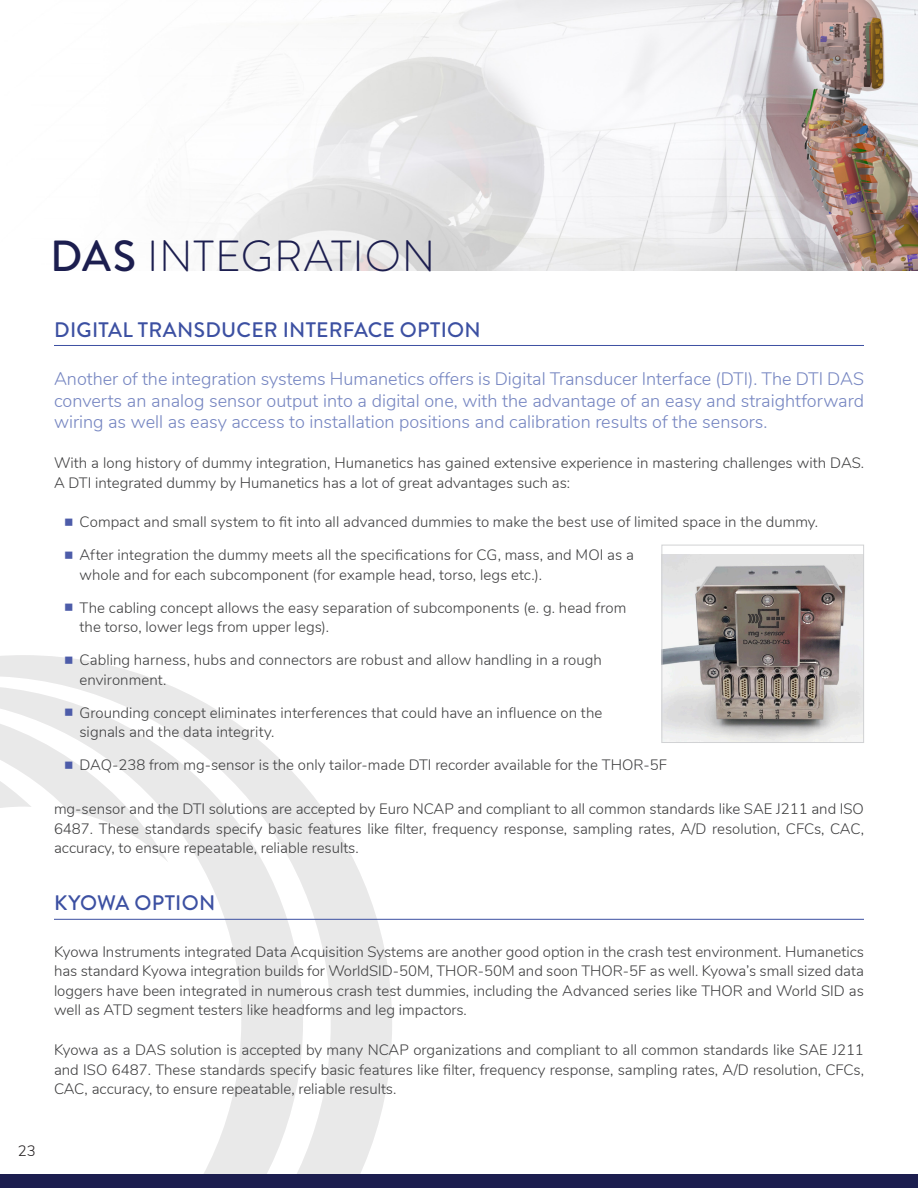
<style>
.page{position:relative;width:918px;height:1188px;background:#fff}
.page>*{position:absolute;margin:0;border:0;box-sizing:border-box;transform-origin:0 0}
.Page_Headline{font:300 43.5px "Brandon Grotesque";letter-spacing:.02em;color:#1c1e4f}
.Headline{font:500 21px "Brandon Grotesque";letter-spacing:.01em;color:#3c50a2}
.Body_copy_-_Thor5F{font:300 18px/21.6px "Nunito";color:#7585c1;text-align:justify}
.Body_copy_-_Thor5F-2{font:300 15px/19.5px "Nunito";color:#3e3e3f}
.t1{font:300 15px "Nunito";color:#231f20}
.s1{font-weight:500}
</style>
<div class="page">
<svg style="left:0;top:655px;width:392px;height:519px"></svg>
<div style="left:0;top:1174px;width:918px;height:14px;background:#1c1e4f"></div>
<hr style="left:54px;top:345px;width:810px;height:1px;background:#3c50a2">
<hr style="left:54px;top:919px;width:810px;height:1px;background:#3c50a2">
<img style="left:211px;top:0;width:707px;height:271px">
<img style="left:664px;top:554px;width:198px;height:187px">
<div style="left:662px;top:545px;width:202px;height:198px;border:1px solid #d1d2d4"></div>
<svg style="left:65px;top:656px;width:7px;height:8px"></svg>
<svg style="left:0;top:706px;width:168px;height:468px"></svg>
<p class="Page_Headline" style="left:50px;top:226px;width:386px"><span class="s1">DAS</span> INTEGRATION</p>
<p class="t1" style="left:18px;top:1139px;width:20px">23</p>
<p class="Headline" style="left:54px;top:315px;width:428px">DIGITAL TRANSDUCER INTERFACE OPTION</p>
<p class="Body_copy_-_Thor5F" style="left:54px;top:367px;width:812px">Another of the integration systems Humanetics offers is Digital Transducer Interface (DTI). The DTI DAS converts an analog sensor output into a digital one, with the advantage of an easy and straightforward wiring as well as easy access to installation positions and calibration results of the sensors.</p>
<p class="Body_copy_-_Thor5F-2" style="left:54px;top:452px;width:812px">With a long history of dummy integration, Humanetics has gained extensive experience in mastering challenges with DAS.<br>A DTI integrated dummy by Humanetics has a lot of great advantages such as:</p>
<p class="Body_copy_-_Thor5F-2" style="left:80px;top:512px;width:740px">Compact and small system to fit into all advanced dummies to make the best use of limited space in the dummy.</p>
<p class="Body_copy_-_Thor5F-2" style="left:80px;top:545px;width:556px">After integration the dummy meets all the specifications for CG, mass, and MOI as a whole and for each subcomponent (for example head, torso, legs etc.).</p>
<p class="Body_copy_-_Thor5F-2" style="left:80px;top:597px;width:549px">The cabling concept allows the easy separation of subcomponents (e. g. head from the torso, lower legs from upper legs).</p>
<p class="Body_copy_-_Thor5F-2" style="left:80px;top:650px;width:524px">Cabling harness, hubs and connectors are robust and allow handling in a rough environment.</p>
<p class="Body_copy_-_Thor5F-2" style="left:80px;top:702px;width:524px">Grounding concept eliminates interferences that could have an influence on the signals and the data integrity.</p>
<p class="Body_copy_-_Thor5F-2" style="left:80px;top:755px;width:589px">DAQ-238 from mg-sensor is the only tailor-made DTI recorder available for the THOR-5F</p>
<p class="Body_copy_-_Thor5F-2" style="left:54px;top:799px;width:812px;text-align:justify">mg-sensor and the DTI solutions are accepted by Euro NCAP and compliant to all common standards like SAE J211 and ISO 6487. These standards specify basic features like filter, frequency response, sampling rates, A/D resolution, CFCs, CAC, accuracy, to ensure repeatable, reliable results.</p>
<p class="Headline" style="left:54px;top:889px;width:163px">KYOWA OPTION</p>
<p class="Body_copy_-_Thor5F-2" style="left:54px;top:941px;width:812px;text-align:justify">Kyowa Instruments integrated Data Acquisition Systems are another good option in the crash test environment. Humanetics has standard Kyowa integration builds for WorldSID-50M, THOR-50M and soon THOR-5F as well. Kyowa’s small sized data loggers have been integrated in numerous crash test dummies, including the Advanced series like THOR and World SID as well as ATD segment testers like headforms and leg impactors.</p>
<p class="Body_copy_-_Thor5F-2" style="left:54px;top:1039px;width:812px;text-align:justify">Kyowa as a DAS solution is accepted by many NCAP organizations and compliant to all common standards like SAE J211 and ISO 6487. These standards specify basic features like filter, frequency response, sampling rates, A/D resolution, CFCs, CAC, accuracy, to ensure repeatable, reliable results.</p>
</div>
